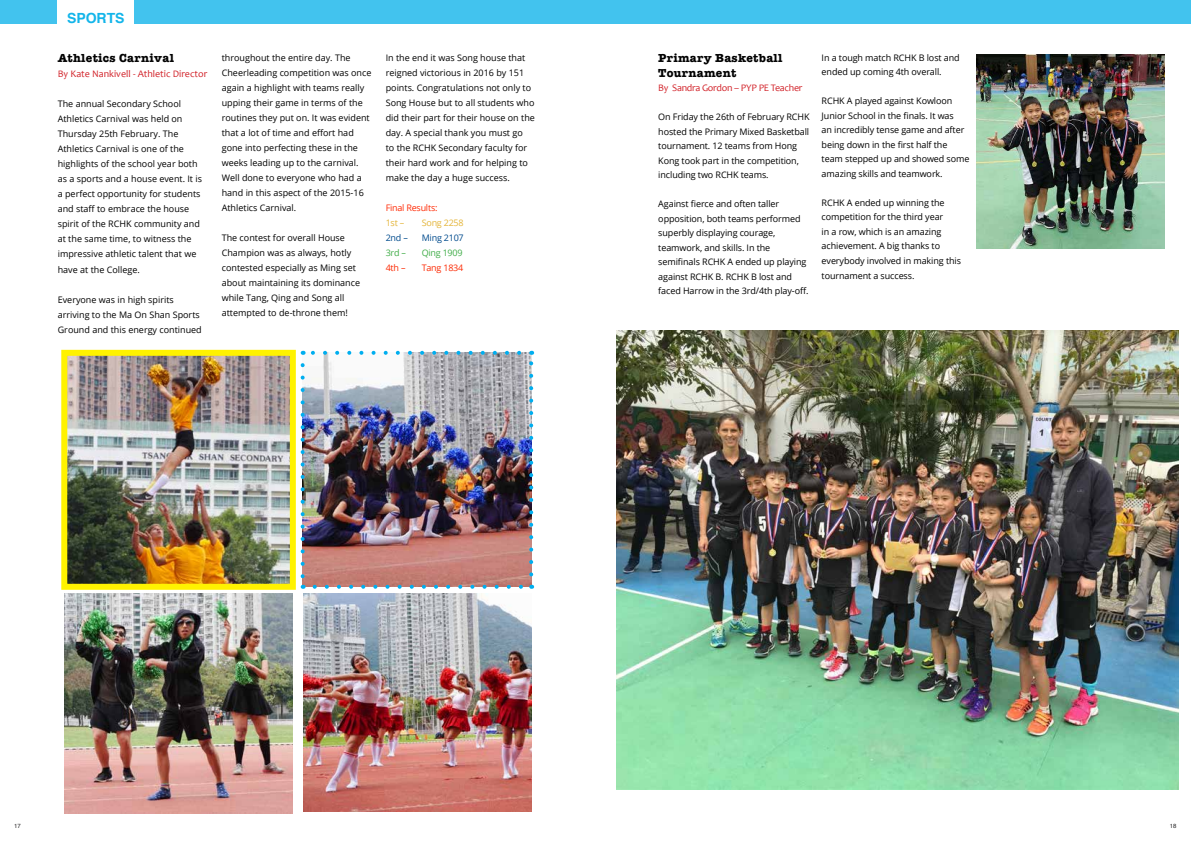
<style>
.page{position:relative;width:1191px;height:842px;background:#fff}
.page>*{position:absolute;margin:0;border:0;box-sizing:border-box;transform-origin:0 0}
.t1{font:700 14px "Helvetica";color:#13b5ea}
.t2{font:700 12px/14.5px "American Typewriter";letter-spacing:.025em;color:#000}
.t3{font:10px "Candara";color:#d2232a}
.t4{font:10px "Candara";letter-spacing:-.025em;color:#d2232a}
.t5{font:9px/15px "Open Sans";color:#000}
.t6{font:9px "Open Sans";letter-spacing:-.025em;color:#ff2b06}
.t7{font:9px "Open Sans";letter-spacing:-.025em;color:#e4b53a}
.t8{font:9px "Open Sans";letter-spacing:-.025em;color:#004b8d}
.t9{font:9px "Open Sans";letter-spacing:-.025em;color:#41ad49}
.t10{font:9px "Open Sans";letter-spacing:-.025em;color:#fc2b05}
.t11{font:6px "Helvetica";color:#292829}
</style>
<div class="page">
<div style="left:0;top:0;width:57px;height:23px;background:#42c3ee"></div>
<img style="left:303px;top:353px;width:228px;height:234px">
<svg style="left:315px;top:585px;width:210px;height:4px"></svg>
<svg style="left:301px;top:365px;width:4px;height:224px"></svg>
<svg style="left:529px;top:351px;width:4px;height:223px"></svg>
<svg style="left:303px;top:351px;width:216px;height:4px"></svg>
<img style="left:68px;top:357px;width:221px;height:226px">
<div style="left:61px;top:350px;width:235px;height:240px;border:6px solid #fff200"></div>
<img style="left:304px;top:594px;width:227px;height:218px">
<img style="left:64px;top:594px;width:229px;height:219px">
<div style="left:135px;top:0;width:1056px;height:23px;background:#42c3ee"></div>
<img style="left:976px;top:55px;width:188px;height:194px">
<img style="left:616px;top:330px;width:562px;height:459px">
<h1 class="t1" style="left:67px;top:7px;width:59px">SPORTS</h1>
<h2 class="t2" style="left:58px;top:51px;width:118px">Athletics Carnival</h2>
<p class="t3" style="left:58px;top:68px;width:151px">By Kate Nankivell - Athletic Director</p>
<p class="t5" style="left:58px;top:96px;width:146px">The annual Secondary School<br>Athletics Carnival was held on<br>Thursday 25th February. The<br>Athletics Carnival is one of the highlights of the school year both as a sports and a house event. It is a perfect opportunity for students and staff to embrace the house spirit of the RCHK community and at the same time, to witness the impressive athletic talent that we have at the College.</p>
<p class="t5" style="left:58px;top:291px;width:145px">Everyone was in high spirits arriving to the Ma On Shan Sports<br>Ground and this energy continued</p>
<p class="t5" style="left:222px;top:50px;width:151px">throughout the entire day. The<br>Cheerleading competition was once again a highlight with teams really upping their game in terms of the routines they put on. It was evident that a lot of time and effort had gone into perfecting these in the weeks leading up to the carnival.<br>Well done to everyone who had a hand in this aspect of the 2015-16<br>Athletics Carnival.</p>
<p class="t5" style="left:222px;top:230px;width:140px">The contest for overall House<br>Champion was as always, hotly contested especially as Ming set about maintaining its dominance while Tang, Qing and Song all attempted to de-throne them!</p>
<p class="t5" style="left:386px;top:50px;width:151px">In the end it was Song house that reigned victorious in 2016 by 151 points. Congratulations not only to<br>Song House but to all students who did their part for their house on the day. A special thank you must go<br>to the RCHK Secondary faculty for their hard work and for helping to make the day a huge success.</p>
<p class="t6" style="left:386px;top:202px;width:53px">Final Results:</p>
<p class="t7" style="left:386px;top:217px;width:20px">1st –</p>
<p class="t7" style="left:422px;top:217px;width:43px">Song 2258</p>
<p class="t8" style="left:386px;top:232px;width:24px">2nd –</p>
<p class="t8" style="left:422px;top:232px;width:43px">Ming 2107</p>
<p class="t9" style="left:386px;top:247px;width:22px">3rd –</p>
<p class="t9" style="left:422px;top:247px;width:42px">Qing 1909</p>
<p class="t10" style="left:386px;top:262px;width:21px">4th –</p>
<p class="t10" style="left:422px;top:262px;width:43px">Tang 1834</p>
<h2 class="t2" style="left:658px;top:50px;width:126px">Primary Basketball<br>Tournament</h2>
<p class="t4" style="left:658px;top:82px;width:146px">By Sandra Gordon – PYP PE Teacher</p>
<p class="t5" style="left:658px;top:109px;width:153px;line-height:14.5px">On Friday the 26th of February RCHK hosted the Primary Mixed Basketball tournament. 12 teams from Hong<br>Kong took part in the competition, including two RCHK teams.</p>
<p class="t5" style="left:658px;top:196px;width:152px;line-height:14.5px">Against fierce and often taller opposition, both teams performed superbly displaying courage, teamwork, and skills. In the semifinals RCHK A ended up playing against RCHK B. RCHK B lost and faced Harrow in the 3rd/4th play-off.</p>
<p class="t5" style="left:821px;top:50px;width:140px;line-height:14.5px">In a tough match RCHK B lost and ended up coming 4th overall.</p>
<p class="t5" style="left:821px;top:94px;width:149px;line-height:14.5px">RCHK A played against Kowloon<br>Junior School in the finals. It was<br>an incredibly tense game and after being down in the first half the team stepped up and showed some amazing skills and teamwork.</p>
<p class="t5" style="left:821px;top:195px;width:141px;line-height:14.6px">RCHK A ended up winning the competition for the third year<br>in a row, which is an amazing achievement. A big thanks to everybody involved in making this tournament a success.</p>
<p class="t11" style="left:14px;top:821px;width:8px">17</p>
<p class="t11" style="left:1170px;top:821px;width:8px">18</p>
</div>
